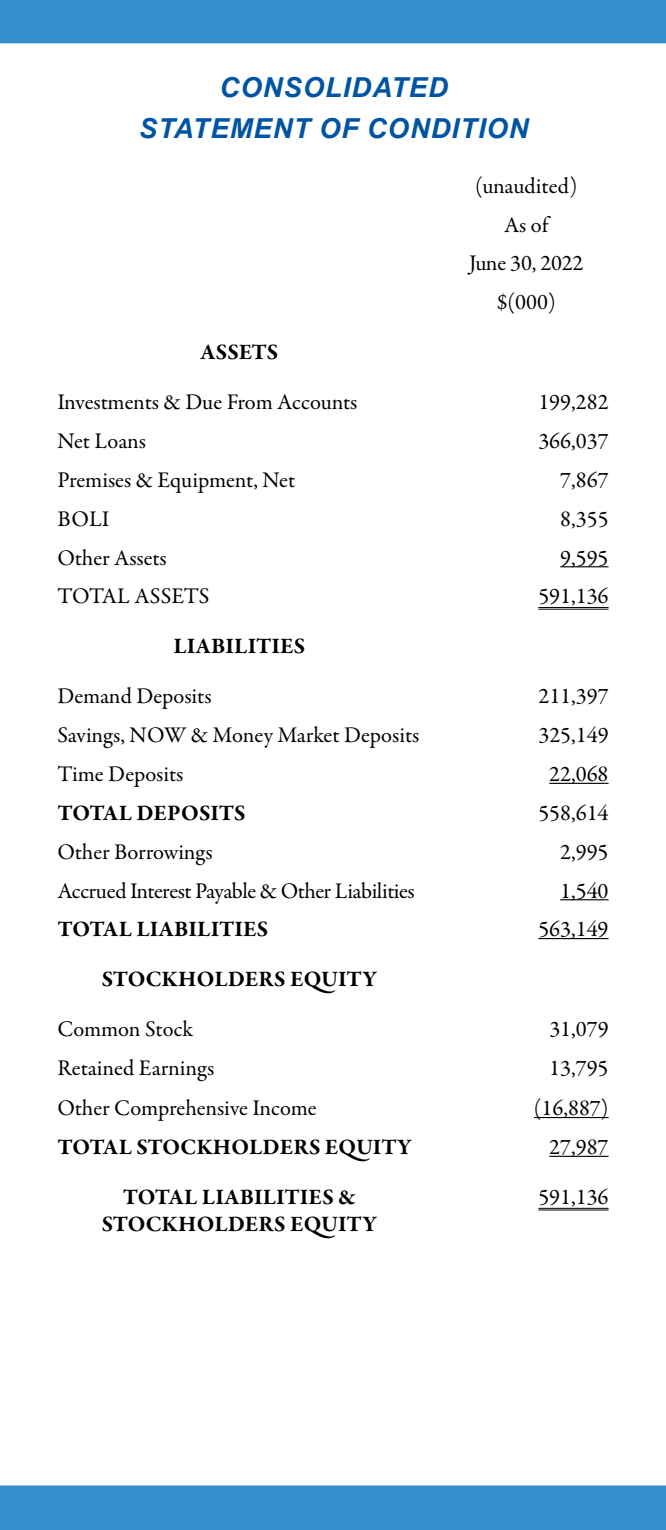
<style>
.page{position:relative;width:666px;height:1530px;background:#fff}
.page>*{position:absolute;margin:0;border:0;box-sizing:border-box;transform-origin:0 0}
.t1{font:italic 700 27.5px/41px "Arial";letter-spacing:.035em;color:#0054a4;text-align:center}
.t2{font:22.5px/38.8px "Garamond Premr Pro";color:#000;text-align:center}
.t3{font:700 22.5px/27px "Garamond Premr Pro";color:#000;text-align:center}
.t4{font:22.5px "Garamond Premr Pro";letter-spacing:-.02em;color:#000}
</style>
<div class="page">
<div style="left:0;top:1485px;width:666px;height:45px;background:#348ecd"></div>
<div style="left:0;top:0;width:666px;height:44px;background:#348ecd"></div>
<hr style="left:560px;top:566px;width:49px;height:1px;background:#000">
<hr style="left:538px;top:607px;width:71px;height:1px;background:#000">
<hr style="left:538px;top:609px;width:71px;height:1px;background:#000">
<hr style="left:549px;top:783px;width:60px;height:1px;background:#000">
<hr style="left:560px;top:899px;width:49px;height:1px;background:#000">
<hr style="left:538px;top:938px;width:71px;height:1px;background:#000">
<hr style="left:534px;top:1117px;width:75px;height:1px;background:#000">
<hr style="left:549px;top:1156px;width:60px;height:1px;background:#000">
<hr style="left:538px;top:1208px;width:71px;height:1px;background:#000">
<hr style="left:538px;top:1210px;width:71px;height:1px;background:#000">
<p class="t1" style="left:139px;top:68px;width:392px">CONSOLIDATED<br>STATEMENT OF CONDITION</p>
<p class="t2" style="left:469px;top:167px;width:116px">(unaudited)<br>As of<br>June 30, 2022 $(000)</p>
<p class="t3" style="left:201px;top:339px;width:79px">ASSETS</p>
<p class="t2" style="left:57px;top:383px;width:302px">Investments &amp; Due From Accounts</p>
<p class="t2" style="left:538px;top:383px;width:72px">199,282</p>
<p class="t2" style="left:57px;top:422px;width:90px">Net Loans</p>
<p class="t2" style="left:538px;top:422px;width:72px">366,037</p>
<p class="t2" style="left:57px;top:461px;width:239px">Premises &amp; Equipment, Net</p>
<p class="t2" style="left:560px;top:461px;width:50px">7,867</p>
<p class="t2" style="left:57px;top:500px;width:54px">BOLI</p>
<p class="t2" style="left:560px;top:500px;width:50px">8,355</p>
<p class="t2" style="left:57px;top:539px;width:111px">Other Assets</p>
<p class="t2" style="left:560px;top:539px;width:50px">9,595</p>
<p class="t2" style="left:57px;top:577px;width:154px">TOTAL ASSETS</p>
<p class="t2" style="left:538px;top:577px;width:72px">591,136</p>
<p class="t3" style="left:173px;top:633px;width:133px">LIABILITIES</p>
<p class="t2" style="left:57px;top:678px;width:156px">Demand Deposits</p>
<p class="t2" style="left:538px;top:678px;width:72px">211,397</p>
<p class="t2" style="left:57px;top:716px;width:363px">Savings, NOW &amp; Money Market Deposits</p>
<p class="t2" style="left:538px;top:716px;width:72px">325,149</p>
<p class="t2" style="left:57px;top:755px;width:128px">Time Deposits</p>
<p class="t2" style="left:549px;top:755px;width:61px">22,068</p>
<p class="t3" style="left:57px;top:800px;width:190px">TOTAL DEPOSITS</p>
<p class="t2" style="left:538px;top:794px;width:72px">558,614</p>
<p class="t2" style="left:57px;top:833px;width:157px">Other Borrowings</p>
<p class="t2" style="left:560px;top:833px;width:50px">2,995</p>
<p class="t4" style="left:57px;top:877px;width:359px">Accrued Interest Payable &amp; Other Liabilities</p>
<p class="t2" style="left:560px;top:872px;width:50px">1,540</p>
<p class="t3" style="left:57px;top:916px;width:212px">TOTAL LIABILITIES</p>
<p class="t2" style="left:538px;top:910px;width:72px">563,149</p>
<p class="t3" style="left:102px;top:966px;width:277px">STOCKHOLDERS EQUITY</p>
<p class="t2" style="left:57px;top:1011px;width:137px">Common Stock</p>
<p class="t2" style="left:549px;top:1011px;width:61px">31,079</p>
<p class="t2" style="left:57px;top:1049px;width:261px;line-height:40px;text-align:left">Retained Earnings<br>Other Comprehensive Income</p>
<p class="t2" style="left:534px;top:1049px;width:76px;line-height:40px;text-align:right">13,795 (16,887)</p>
<p class="t3" style="left:57px;top:1134px;width:356px">TOTAL STOCKHOLDERS EQUITY</p>
<p class="t2" style="left:549px;top:1128px;width:61px">27,987</p>
<p class="t3" style="left:102px;top:1184px;width:277px">TOTAL LIABILITIES &amp;<br>STOCKHOLDERS EQUITY</p>
<p class="t2" style="left:538px;top:1178px;width:72px">591,136</p>
</div>
